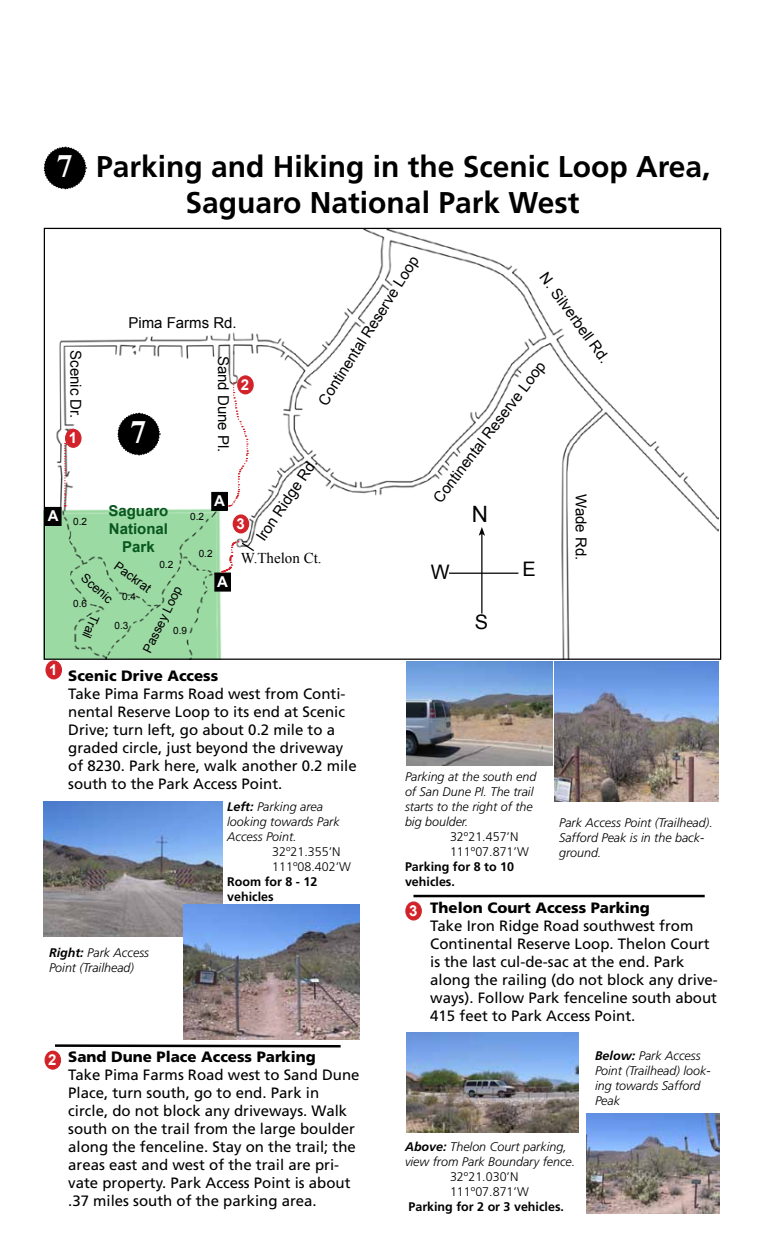
<style>
.page{position:relative;width:765px;height:1260px;background:#fff}
.page>*{position:absolute;margin:0;border:0;box-sizing:border-box;transform-origin:0 0}
.t1{font:700 32.5px "Times New Roman";color:#fff}
.t2{font:700 30px/36px "Frutiger LT Std";color:#000}
.t3{font:22.5px "Arial";color:#000}
.t4{font:20px "Arial";color:#000}
.t5{font:15px/18px "Frutiger LT Std";color:#000}
.t6{font:15px "Arial";color:#000}
.t7{font:700 15px/18px "Arial";color:#07571e;text-align:center}
.t8{font:15px "Times New Roman";color:#000}
.t9{font:700 15px "Arial";color:#fff}
.t10{font:italic 300 12.5px/15px "Frutiger LT Std";color:#000}
.t11{font:300 12.5px/15px "Frutiger LT Std";color:#000}
.t12{font:700 12.5px/15px "Frutiger LT Std";color:#000}
.t13{font:12.5px "Arial";color:#000}
.t14{font:10px "Arial";color:#000}
.s1{font-weight:900}
.s2{font-weight:700}
.s3{font-family:"Arial";font-weight:700;color:#fff}
</style>
<div class="page">
<img style="left:46px;top:230px;width:673px;height:428px">
<div style="left:46px;top:508px;width:15px;height:17px;background:#000"></div>
<div style="left:45px;top:507px;width:17px;height:19px;border:1px solid #000"></div>
<div style="left:212px;top:493px;width:15px;height:17px;background:#000"></div>
<div style="left:211px;top:492px;width:17px;height:19px;border:1px solid #000"></div>
<div style="left:215px;top:573px;width:15px;height:18px;background:#000"></div>
<div style="left:214px;top:573px;width:17px;height:19px;border:1px solid #000"></div>
<div style="left:66px;top:429px;width:15px;height:18px;background:#d2232a;border-radius:50%"></div>
<div style="left:65px;top:429px;width:17px;height:19px;border:1px solid #d2232a;border-radius:50%"></div>
<div style="left:238px;top:376px;width:15px;height:18px;background:#d2232a;border-radius:50%"></div>
<div style="left:237px;top:375px;width:17px;height:19px;border:1px solid #d2232a;border-radius:50%"></div>
<div style="left:233px;top:515px;width:16px;height:18px;background:#d2232a;border-radius:50%"></div>
<div style="left:233px;top:514px;width:16px;height:19px;border:1px solid #d2232a;border-radius:50%"></div>
<svg style="left:228px;top:382px;width:21px;height:125px"></svg>
<svg style="left:63px;top:443px;width:3px;height:64px"></svg>
<svg style="left:220px;top:540px;width:35px;height:33px"></svg>
<div style="left:46px;top:661px;width:15px;height:18px;background:#d2232a;border-radius:50%"></div>
<div style="left:45px;top:660px;width:17px;height:19px;border:1px solid #d2232a;border-radius:50%"></div>
<img style="left:44px;top:802px;width:178px;height:134px">
<img style="left:183px;top:905px;width:177px;height:134px">
<svg style="left:55px;top:1044px;width:286px;height:4px"></svg>
<div style="left:45px;top:1051px;width:15px;height:18px;background:#d2232a;border-radius:50%"></div>
<div style="left:45px;top:1051px;width:16px;height:19px;border:1px solid #d2232a;border-radius:50%"></div>
<img style="left:406px;top:662px;width:147px;height:104px">
<img style="left:555px;top:662px;width:164px;height:139px">
<hr style="left:413px;top:895px;width:292px;height:2px;background:#000">
<div style="left:406px;top:902px;width:15px;height:18px;background:#d2232a;border-radius:50%"></div>
<div style="left:405px;top:901px;width:17px;height:20px;border:1px solid #d2232a;border-radius:50%"></div>
<img style="left:406px;top:1032px;width:173px;height:101px">
<img style="left:587px;top:1113px;width:133px;height:100px">
<svg style="left:117px;top:412px;width:44px;height:44px"></svg>
<hr style="left:481px;top:534px;width:1px;height:80px;background:#000">
<svg style="left:479px;top:527px;width:6px;height:9px"></svg>
<hr style="left:449px;top:573px;width:69px;height:1px;background:#000">
<svg style="left:43px;top:146px;width:44px;height:44px"></svg>
<h1 class="t1" style="left:57px;top:144px;width:18px">7</h1>
<h2 class="t2" style="left:185px;top:149px;width:527px;text-indent:-89px">Parking and Hiking in the Scenic Loop Area,<br>Saguaro National Park West</h2>
<p class="t6" style="left:313px;top:398px;width:175px;rotate:-57deg">Continental Reserve Loop</p>
<p class="t6" style="left:551px;top:268px;width:109px;rotate:54deg">N. Silverbell Rd.</p>
<p class="t6" style="left:128px;top:313px;width:110px">Pima Farms Rd.</p>
<p class="t6" style="left:86px;top:350px;width:70px;rotate:90deg">Scenic Dr.</p>
<p class="t6" style="left:233px;top:356px;width:98px;rotate:90deg">Sand Dune Pl.</p>
<p class="t6" style="left:429px;top:495px;width:175px;rotate:-53deg">Continental Reserve Loop</p>
<p class="t9" style="left:241px;top:375px;width:10px">2</p>
<h1 class="t1" style="left:130px;top:410px;width:18px">7</h1>
<p class="t9" style="left:69px;top:428px;width:10px">1</p>
<p class="t6" style="left:252px;top:534px;width:98px;rotate:-56deg">Iron Ridge Rd.</p>
<p class="t8" style="left:241px;top:548px;width:82px">W.Thelon Ct.</p>
<p class="t6" style="left:591px;top:494px;width:68px;rotate:90deg">Wade Rd.</p>
<p class="t9" style="left:214px;top:491px;width:12px">A</p>
<p class="t7" style="left:108px;top:502px;width:62px">Saguaro<br>National<br>Park</p>
<p class="t13" style="left:120px;top:558px;width:44px;rotate:36deg">Packrat</p>
<h3 class="t3" style="left:472px;top:500px;width:18px">N</h3>
<p class="t9" style="left:48px;top:506px;width:12px">A</p>
<p class="t14" style="left:190px;top:510px;width:15px">0.2</p>
<p class="t14" style="left:199px;top:547px;width:15px">0.2</p>
<p class="t9" style="left:236px;top:514px;width:10px">3</p>
<p class="t14" style="left:73px;top:515px;width:15px">0.2</p>
<p class="t14" style="left:159px;top:558px;width:15px">0.2</p>
<h3 class="t4" style="left:431px;top:559px;width:20px">W</h3>
<h3 class="t4" style="left:523px;top:556px;width:15px">E</h3>
<p class="t13" style="left:88px;top:570px;width:39px;rotate:41deg">Scenic</p>
<p class="t9" style="left:217px;top:572px;width:12px">A</p>
<p class="t13" style="left:139px;top:648px;width:74px;rotate:-64deg">Passey Loop</p>
<p class="t14" style="left:122px;top:590px;width:15px">0.4</p>
<p class="t14" style="left:115px;top:618px;width:15px">0.3</p>
<p class="t5" style="left:68px;top:667px;width:290px;text-indent:-19px"><sup>1</sup> <span class="s1">Scenic Drive Access<br></span>Take Pima Farms Road west from Conti&shy;nental Reserve Loop to its end at Scenic Drive; turn left, go about 0.2 mile to a graded circle, just beyond the driveway of 8230. Park here, walk another 0.2 mile south to the Park Access Point.</p>
<p class="t10" style="left:227px;top:799px;width:114px"><span class="s2">Left:</span> Parking area looking towards Park<br>Access Point.</p>
<p class="t11" style="left:272px;top:844px;width:80px">32º21.355’N<br>111º08.402’W</p>
<p class="t12" style="left:227px;top:874px;width:92px">Room for 8 - 12 vehicles</p>
<p class="t14" style="left:73px;top:597px;width:15px">0.6</p>
<p class="t13" style="left:103px;top:619px;width:25px;rotate:113deg">Trail</p>
<h3 class="t4" style="left:475px;top:609px;width:15px">S</h3>
<p class="t14" style="left:173px;top:624px;width:15px">0.9</p>
<p class="t10" style="left:405px;top:770px;width:133px">Parking at the south end of San Dune Pl. The trail starts to the right of the big boulder.</p>
<p class="t11" style="left:450px;top:830px;width:80px">32º21.457’N<br>111º07.871’W</p>
<p class="t12" style="left:405px;top:860px;width:111px">Parking for 8 to 10 vehicles.</p>
<p class="t10" style="left:559px;top:815px;width:155px">Park Access Point (Trailhead).<br>Safford Peak is in the back&shy;ground.</p>
<p class="t5" style="left:430px;top:899px;width:289px;text-indent:-21px"><span class="s3">3</span> <span class="s1">Thelon Court Access Parking<br></span>Take Iron Ridge Road southwest from Continental Reserve Loop. Thelon Court is the last cul-de-sac at the end. Park along the railing (do not block any drive&shy;ways). Follow Park fenceline south about 415 feet to Park Access Point.</p>
<p class="t10" style="left:595px;top:1048px;width:117px"><span class="s2">Below:</span> Park Access<br>Point (Trailhead) look&shy;ing towards Safford<br>Peak</p>
<p class="t10" style="left:405px;top:1140px;width:172px"><span class="s2">Above:</span> Thelon Court parking, view from Park Boundary fence.</p>
<p class="t11" style="left:450px;top:1170px;width:80px">32º21.030’N<br>111º07.871’W</p>
<p class="t12" style="left:408px;top:1199px;width:157px">Parking for 2 or 3 vehicles.</p>
<p class="t10" style="left:49px;top:946px;width:102px"><span class="s2">Right:</span> Park Access<br>Point (Trailhead)</p>
<p class="t5" style="left:68px;top:1048px;width:293px;text-indent:-20px"><span class="s3">2</span> <span class="s1">Sand Dune Place Access Parking<br></span>Take Pima Farms Road west to Sand Dune Place, turn south, go to end. Park in circle, do not block any driveways. Walk south on the trail from the large boulder along the fenceline. Stay on the trail; the areas east and west of the trail are pri&shy;vate property. Park Access Point is about .37 miles south of the parking area.</p>
</div>
